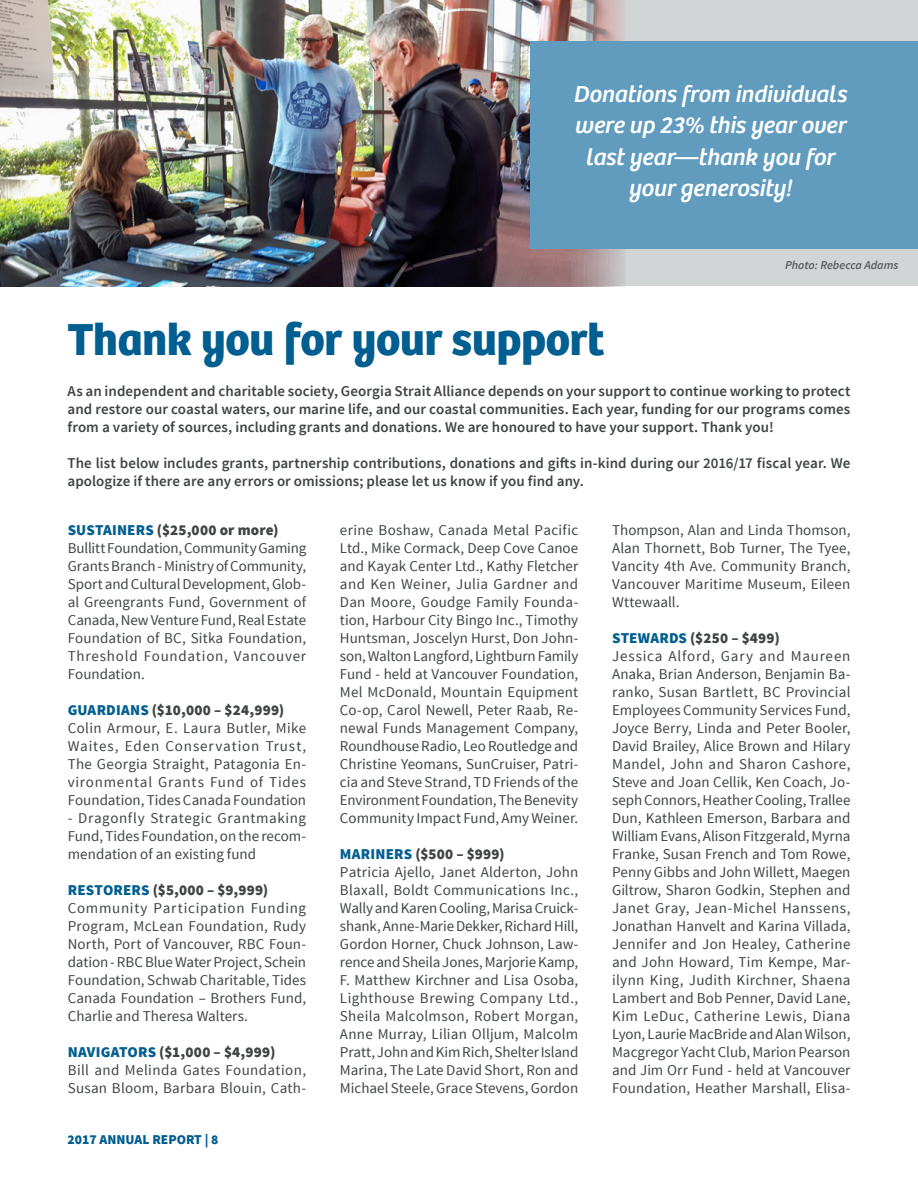
<style>
.page{position:relative;width:918px;height:1188px;background:#fff}
.page>*{position:absolute;margin:0;border:0;box-sizing:border-box;transform-origin:0 0}
.t1{font:700 46.5px "Bree";letter-spacing:-.01em;color:#005e90}
.t2{font:italic 24px/31.5px "Bree";letter-spacing:-.005em;color:#fff;text-align:center}
.t3{font:15px/18px "Source Sans Pro";letter-spacing:.005em;color:#404542}
.t4{font:600 15px/18px "Source Sans Pro";letter-spacing:.005em;color:#404542;text-align:justify}
.t5{font:15px/18px "Source Sans Pro";letter-spacing:.025em;color:#404542}
.t6{font:900 13.5px "Source Sans Pro";color:#005e90}
.t7{font:italic 600 12px "Source Sans Pro";color:#585e5c}
.s1{font-weight:900;color:#005e90}
.s2{font-weight:900}
</style>
<div class="page">
<div style="left:509px;top:0;width:409px;height:286px;background:#d1d5d6"></div>
<img style="left:0;top:0;width:624px;height:286px">
<div style="left:530px;top:41px;width:388px;height:208px;background:#619cbe"></div>
<h2 class="t2" style="left:573px;top:79px;width:275px">Donations from individuals were up 23% this year over last year—thank you for your generosity!</h2>
<p class="t7" style="left:785px;top:258px;width:115px">Photo: Rebecca Adams</p>
<h1 class="t1" style="left:68px;top:312px;width:539px">Thank you for your support</h1>
<p class="t4" style="left:68px;top:382px;width:784px">As an independent and charitable society, Georgia Strait Alliance depends on your support to continue working to protect and restore our coastal waters, our marine life, and our coastal communities. Each year, funding for our programs comes from a variety of sources, including grants and donations. We are honoured to have your support. Thank you!</p>
<p class="t4" style="left:68px;top:454px;width:784px">The list below includes grants, partnership contributions, donations and gifts in-kind during our 2016/17 fiscal year. We apologize if there are any errors or omissions; please let us know if you find any.</p>
<p class="t3" style="left:68px;top:521px;width:240px"><span class="s1">SUSTAINERS</span> <span class="s2">($25,000 or more)<br></span>Bullitt Foundation, Community Gaming Grants Branch - Ministry of Community, Sport and Cultural Development, Glob&shy;al Greengrants Fund, Government of Canada, New Venture Fund, Real Estate Foundation of BC, Sitka Foundation, Threshold Foundation, Vancouver Foundation.</p>
<p class="t5" style="left:68px;top:701px;width:240px"><span class="s1">GUARDIANS</span> <span class="s2">($10,000 – $24,999)<br></span>Colin Armour, E. Laura Butler, Mike Waites, Eden Conservation Trust, The Georgia Straight, Patagonia En&shy;vironmental Grants Fund of Tides Foundation, Tides Canada Foundation</p>
<p class="t3" style="left:68px;top:809px;width:240px;text-align:justify">- Dragonfly Strategic Grantmaking Fund, Tides Foundation, on the recom&shy;mendation of an existing fund</p>
<p class="t3" style="left:68px;top:881px;width:240px"><span class="s1">RESTORERS</span> <span class="s2">($5,000 – $9,999)<br></span>Community Participation Funding Program, McLean Foundation, Rudy North, Port of Vancouver, RBC Foun&shy;dation - RBC Blue Water Project, Schein Foundation, Schwab Charitable, Tides Canada Foundation – Brothers Fund, Charlie and Theresa Walters.</p>
<p class="t3" style="left:68px;top:1043px;width:240px"><span class="s1">NAVIGATORS</span> <span class="s2">($1,000 – $4,999)<br></span>Bill and Melinda Gates Foundation,<br>Susan Bloom, Barbara Blouin, Cath-</p>
<p class="t3" style="left:340px;top:521px;width:240px;text-align:justify">erine Boshaw, Canada Metal Pacific Ltd., Mike Cormack, Deep Cove Canoe and Kayak Center Ltd., Kathy Fletcher and Ken Weiner, Julia Gardner and Dan Moore, Goudge Family Founda&shy;tion, Harbour City Bingo Inc., Timothy Huntsman, Joscelyn Hurst, Don John&shy;son, Walton Langford, Lightburn Family Fund - held at Vancouver Foundation, Mel McDonald, Mountain Equipment Co-op, Carol Newell, Peter Raab, Re&shy;newal Funds Management Company, Roundhouse Radio, Leo Routledge and Christine Yeomans, SunCruiser, Patri&shy;cia and Steve Strand, TD Friends of the Environment Foundation, The Benevity Community Impact Fund, Amy Weiner.</p>
<p class="t3" style="left:340px;top:845px;width:240px"><span class="s1">MARINERS</span> <span class="s2">($500 – $999)<br></span>Patricia Ajello, Janet Alderton, John Blaxall, Boldt Communications Inc., Wally and Karen Cooling, Marisa Cruick&shy;shank, Anne-Marie Dekker, Richard Hill, Gordon Horner, Chuck Johnson, Law&shy;rence and Sheila Jones, Marjorie Kamp, F. Matthew Kirchner and Lisa Osoba, Lighthouse Brewing Company Ltd., Sheila Malcolmson, Robert Morgan, Anne Murray, Lilian Olljum, Malcolm Pratt, John and Kim Rich, Shelter Island Marina, The Late David Short, Ron and Michael Steele, Grace Stevens, Gordon</p>
<p class="t3" style="left:612px;top:521px;width:240px;text-align:justify">Thompson, Alan and Linda Thomson, Alan Thornett, Bob Turner, The Tyee, Vancity 4th Ave. Community Branch, Vancouver Maritime Museum, Eileen Wttewaall.</p>
<p class="t3" style="left:612px;top:629px;width:240px"><span class="s1">STEWARDS</span> <span class="s2">($250 – $499)<br></span>Jessica Alford, Gary and Maureen Anaka, Brian Anderson, Benjamin Ba&shy;ranko, Susan Bartlett, BC Provincial Employees Community Services Fund, Joyce Berry, Linda and Peter Booler, David Brailey, Alice Brown and Hilary Mandel, John and Sharon Cashore, Steve and Joan Cellik, Ken Coach, Jo&shy;seph Connors, Heather Cooling, Trallee Dun, Kathleen Emerson, Barbara and William Evans, Alison Fitzgerald, Myrna Franke, Susan French and Tom Rowe, Penny Gibbs and John Willett, Maegen Giltrow, Sharon Godkin, Stephen and Janet Gray, Jean-Michel Hanssens, Jonathan Hanvelt and Karina Villada, Jennifer and Jon Healey, Catherine and John Howard, Tim Kempe, Mar&shy;ilynn King, Judith Kirchner, Shaena Lambert and Bob Penner, David Lane, Kim LeDuc, Catherine Lewis, Diana Lyon, Laurie MacBride and Alan Wilson, Macgregor Yacht Club, Marion Pearson and Jim Orr Fund - held at Vancouver Foundation, Heather Marshall, Elisa-</p>
<p class="t6" style="left:68px;top:1131px;width:153px">2017 ANNUAL REPORT | 8</p>
</div>
